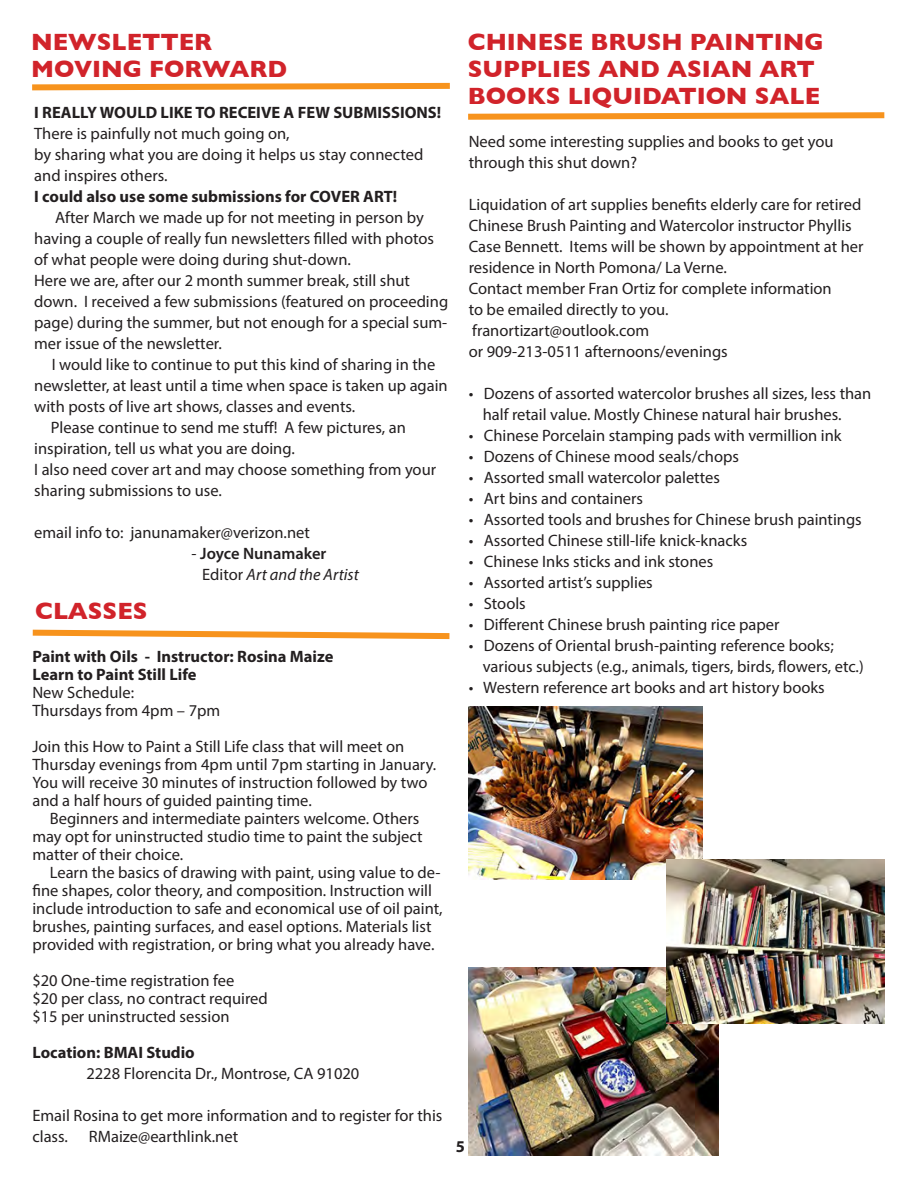
<style>
.page{position:relative;width:918px;height:1188px;background:#fff}
.page>*{position:absolute;margin:0;border:0;box-sizing:border-box;transform-origin:0 0}
.t1{font:700 24px/27px "Gill Sans";color:#d1232a}
.t2{font:16.5px/18px "Myriad Pro";color:#231f20}
.t3{font:700 16.5px "Myriad Pro";color:#231f20}
.t4{font:italic 16.5px "Myriad Pro";color:#231f20}
.t5{font:600 16.5px "Myriad Pro";color:#231f20}
.s1{font-weight:700}
.s2{font-weight:400}
.s3{font-style:normal}
</style>
<div class="page">
<svg style="left:468px;top:112px;width:417px;height:8px;background:#f8ae55"></svg>
<img style="left:468px;top:706px;width:235px;height:173px">
<img style="left:468px;top:968px;width:250px;height:188px">
<img style="left:666px;top:860px;width:218px;height:164px">
<svg style="left:32px;top:82px;width:418px;height:9px"></svg>
<svg style="left:32px;top:629px;width:418px;height:11px"></svg>
<p class="t1" style="left:31px;top:28px;width:183px">NEWSLETTER</p>
<p class="t1" style="left:31px;top:55px;width:258px">MOVING FORWARD</p>
<p class="t3" style="left:34px;top:102px;width:409px">I REALLY WOULD LIKE TO RECEIVE A FEW SUBMISSIONS!</p>
<p class="t2" style="left:34px;top:125px;width:257px">There is painfully not much going on,</p>
<p class="t2" style="left:34px;top:144px;width:391px;line-height:21px">by sharing what you are doing it helps us stay connected and inspires others.<br><span class="s1">I could also use some submissions for COVER ART!</span></p>
<p class="t2" style="left:55px;top:209px;width:370px">After March we made up for not meeting in person by</p>
<p class="t2" style="left:34px;top:230px;width:401px">having a couple of really fun newsletters filled with photos</p>
<p class="t2" style="left:34px;top:251px;width:318px">of what people were doing during shut-down.</p>
<p class="t2" style="left:34px;top:272px;width:377px">Here we are, after our 2 month summer break, still shut</p>
<p class="t2" style="left:34px;top:293px;width:415px">down. I received a few submissions (featured on proceeding</p>
<p class="t2" style="left:34px;top:314px;width:415px">page) during the summer, but not enough for a special sum-</p>
<p class="t2" style="left:34px;top:335px;width:189px">mer issue of the newsletter.</p>
<p class="t2" style="left:52px;top:356px;width:385px">I would like to continue to put this kind of sharing in the</p>
<p class="t2" style="left:34px;top:377px;width:415px">newsletter, at least until a time when space is taken up again</p>
<p class="t2" style="left:34px;top:398px;width:323px">with posts of live art shows, classes and events.</p>
<p class="t2" style="left:51px;top:419px;width:356px">Please continue to send me stuff! A few pictures, an</p>
<p class="t2" style="left:34px;top:440px;width:262px">inspiration, tell us what you are doing.</p>
<p class="t2" style="left:34px;top:459px;width:403px;line-height:21px">I also need cover art and may choose something from your sharing submissions to use.</p>
<p class="t2" style="left:34px;top:524px;width:277px">email info to: janunamaker@verizon.net</p>
<p class="t5" style="left:192px;top:543px;width:136px"><span class="s2">-</span> Joyce Nunamaker</p>
<p class="t4" style="left:202px;top:565px;width:158px"><span class="s3">Editor</span> Art and the Artist</p>
<p class="t1" style="left:35px;top:597px;width:114px">CLASSES</p>
<p class="t3" style="left:32px;top:646px;width:303px">Paint with Oils - Instructor: Rosina Maize</p>
<p class="t3" style="left:32px;top:664px;width:166px">Learn to Paint Still Life</p>
<p class="t2" style="left:32px;top:683px;width:103px">New Schedule:</p>
<p class="t2" style="left:32px;top:701px;width:189px">Thursdays from 4pm – 7pm</p>
<p class="t2" style="left:32px;top:737px;width:405px">Join this How to Paint a Still Life class that will meet on Thursday evenings from 4pm until 7pm starting in January.<br>You will receive 30 minutes of instruction followed by two and a half hours of guided painting time.</p>
<p class="t2" style="left:32px;top:809px;width:392px;text-indent:17px">Beginners and intermediate painters welcome. Others may opt for uninstructed studio time to paint the subject matter of their choice.</p>
<p class="t2" style="left:32px;top:863px;width:412px;text-indent:17px">Learn the basics of drawing with paint, using value to de&shy;fine shapes, color theory, and composition. Instruction will include introduction to safe and economical use of oil paint, brushes, painting surfaces, and easel options. Materials list provided with registration, or bring what you already have.</p>
<p class="t2" style="left:32px;top:971px;width:203px">$20 One-time registration fee</p>
<p class="t2" style="left:32px;top:989px;width:237px">$20 per class, no contract required</p>
<p class="t2" style="left:32px;top:1007px;width:199px">$15 per uninstructed session</p>
<p class="t3" style="left:32px;top:1042px;width:164px">Location: BMAI Studio</p>
<p class="t2" style="left:86px;top:1064px;width:275px">2228 Florencita Dr., Montrose, CA 91020</p>
<p class="t2" style="left:32px;top:1105px;width:412px;line-height:21px">Email Rosina to get more information and to register for this class.</p>
<p class="t2" style="left:89px;top:1127px;width:151px">RMaize@earthlink.net</p>
<p class="t1" style="left:468px;top:28px;width:357px">CHINESE BRUSH PAINTING<br>SUPPLIES AND ASIAN ART<br>BOOKS LIQUIDATION SALE</p>
<p class="t2" style="left:469px;top:131px;width:366px;line-height:21px">Need some interesting supplies and books to get you through this shut down?</p>
<p class="t2" style="left:469px;top:194px;width:396px;line-height:21px">Liquidation of art supplies benefits elderly care for retired Chinese Brush Painting and Watercolor instructor Phyllis Case Bennett. Items will be shown by appointment at her residence in North Pomona/ La Verne.</p>
<p class="t2" style="left:469px;top:279px;width:365px">Contact member Fran Ortiz for complete information</p>
<p class="t2" style="left:469px;top:300px;width:201px">to be emailed directly to you.</p>
<p class="t2" style="left:472px;top:321px;width:178px">franortizart@outlook.com</p>
<p class="t2" style="left:469px;top:342px;width:261px">or 909-213-0511 afternoons/evenings</p>
<p class="t2" style="left:469px;top:384px;width:404px">• Dozens of assorted watercolor brushes all sizes, less than</p>
<p class="t2" style="left:483px;top:405px;width:360px">half retail value. Mostly Chinese natural hair brushes.</p>
<p class="t2" style="left:469px;top:426px;width:374px">• Chinese Porcelain stamping pads with vermillion ink</p>
<p class="t2" style="left:469px;top:447px;width:272px">• Dozens of Chinese mood seals/chops</p>
<p class="t2" style="left:469px;top:468px;width:253px">• Assorted small watercolor palettes</p>
<p class="t2" style="left:469px;top:489px;width:176px">• Art bins and containers</p>
<p class="t2" style="left:469px;top:510px;width:395px">• Assorted tools and brushes for Chinese brush paintings</p>
<p class="t2" style="left:469px;top:531px;width:280px">• Assorted Chinese still-life knick-knacks</p>
<p class="t2" style="left:469px;top:552px;width:246px">• Chinese Inks sticks and ink stones</p>
<p class="t2" style="left:469px;top:573px;width:186px">• Assorted artist’s supplies</p>
<p class="t2" style="left:469px;top:594px;width:59px">• Stools</p>
<p class="t2" style="left:469px;top:615px;width:312px">• Different Chinese brush painting rice paper</p>
<p class="t2" style="left:469px;top:636px;width:367px">• Dozens of Oriental brush-painting reference books;</p>
<p class="t2" style="left:483px;top:657px;width:382px">various subjects (e.g., animals, tigers, birds, flowers, etc.)</p>
<p class="t2" style="left:469px;top:678px;width:358px">• Western reference art books and art history books</p>
<p class="t3" style="left:456px;top:1135px;width:11px">5</p>
</div>
